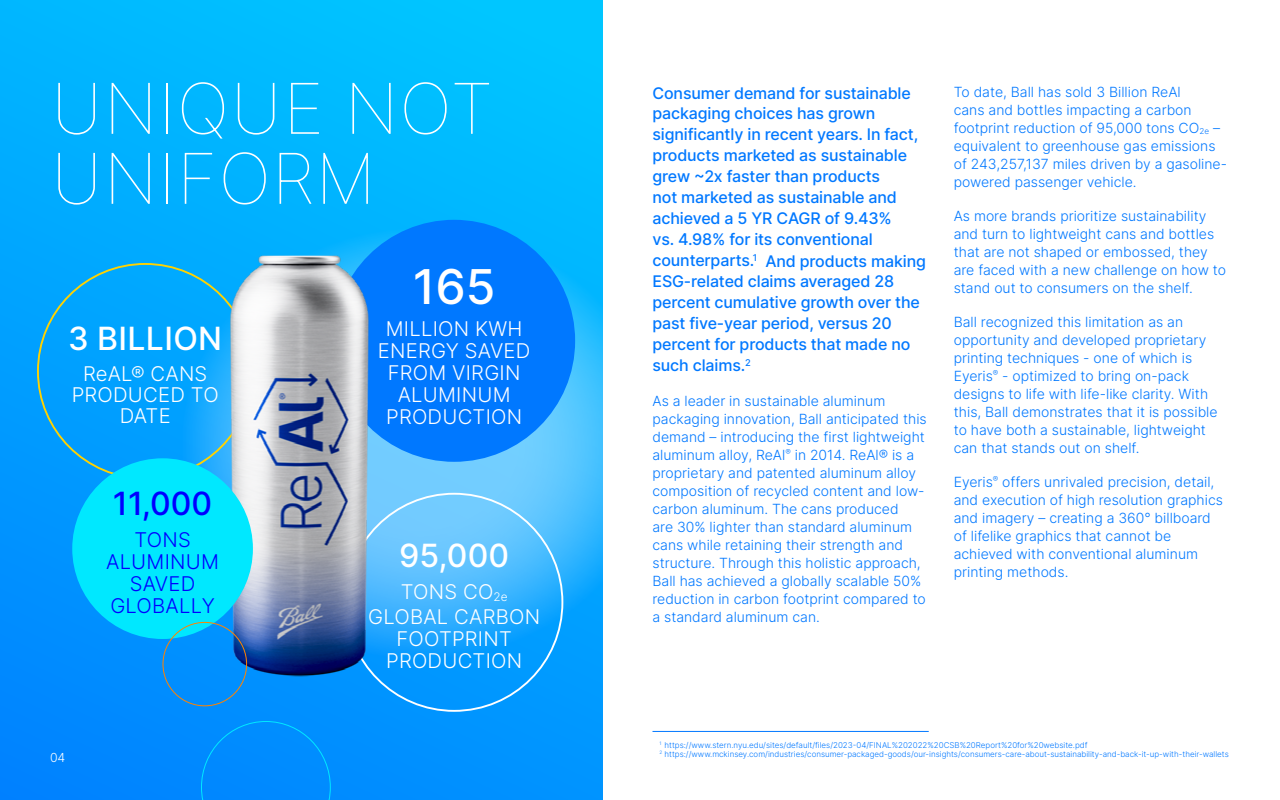
<style>
.page{position:relative;width:1280px;height:800px;background:#fff}
.page>*{position:absolute;margin:0;border:0;box-sizing:border-box;transform-origin:0 0}
.t1{font:100 70px/70px "Inter";letter-spacing:.01em;color:#fff}
.t2{font:500 48px "Inter";color:#fff}
.t3{font:500 32px "Inter";letter-spacing:.01em;color:#fff}
.t4{font:500 32px "Inter";color:#00f}
.t5{font:300 20.3px/22px "Inter";letter-spacing:.01em;color:#fff;text-align:center}
.t6{font:300 20.3px/22px "Inter";letter-spacing:.01em;color:#00f;text-align:center}
.t7{font:500 16px/21px "Inter";letter-spacing:-.01em;color:#0078ff}
.t8{font:300 14px/18px "Inter";color:#0078ff}
.t9{font:300 12.4px "Inter";color:#fff}
.t10{font:300 8px/9px "Inter";color:#0078ff}
</style>
<div class="page">
<div style="left:0;top:0;width:602px;height:800px;background:linear-gradient(to bottom,#01bffe,#0286fe)"></div>
<svg style="left:182px;top:228px;width:478px;height:431px"></svg>
<div style="left:333px;top:220px;width:242px;height:242px;background:#0078ff;border-radius:50%"></div>
<div style="left:201px;top:721px;width:130px;height:79px;background:#008bff"></div>
<hr style="left:652px;top:731px;width:277px;height:1px;background:#0078ff">
<img style="left:223px;top:243px;width:159px;height:449px">
<div style="left:72px;top:458px;width:181px;height:181px;background:#00e8ff;border-radius:50%"></div>
<h1 class="t1" style="left:50px;top:72px;width:444px">UNIQUE NOT<br>UNIFORM</h1>
<h3 class="t3" style="left:68px;top:315px;width:156px">3 BILLION</h3>
<h3 class="t5" style="left:72px;top:363px;width:149px;line-height:21px">ReAL® CANS<br>PRODUCED TO<br>DATE</h3>
<h3 class="t4" style="left:113px;top:480px;width:101px">11,000</h3>
<h3 class="t6" style="left:106px;top:528px;width:114px">TONS<br>ALUMINUM<br>SAVED<br>GLOBALLY</h3>
<p class="t9" style="left:50px;top:749px;width:17px">04</p>
<h2 class="t2" style="left:413px;top:252px;width:84px">165</h2>
<h3 class="t5" style="left:378px;top:317px;width:154px">MILLION KWH<br>ENERGY SAVED<br>FROM VIRGIN<br>ALUMINUM<br>PRODUCTION</h3>
<h3 class="t3" style="left:399px;top:532px;width:111px">95,000</h3>
<h3 class="t5" style="left:368px;top:579px;width:173px;line-height:25px">TONS CO<sub>2e<br></sub>GLOBAL CARBON</h3>
<h3 class="t5" style="left:386px;top:627px;width:138px">FOOTPRINT<br>PRODUCTION</h3>
<p class="t7" style="left:652px;top:82px;width:275px">Consumer demand for sustainable packaging choices has grown significantly in recent years. In fact, products marketed as sustainable grew ~2x faster than products<br>not marketed as sustainable and achieved a 5 YR CAGR of 9.43%<br>vs. 4.98% for its conventional counterparts.<sup>1</sup> And products making<br>ESG-related claims averaged 28 percent cumulative growth over the past five-year period, versus 20 percent for products that made no such claims.<sup>2</sup></p>
<p class="t8" style="left:652px;top:391px;width:276px">As a leader in sustainable aluminum packaging innovation, Ball anticipated this demand – introducing the first lightweight aluminum alloy, ReAl<sup>®</sup> in 2014. ReAl® is a proprietary and patented aluminum alloy composition of recycled content and low&shy;carbon aluminum. The cans produced<br>are 30% lighter than standard aluminum cans while retaining their strength and structure. Through this holistic approach, Ball has achieved a globally scalable 50% reduction in carbon footprint compared to a standard aluminum can.</p>
<p class="t8" style="left:954px;top:82px;width:275px">To date, Ball has sold 3 Billion ReAl<br>cans and bottles impacting a carbon footprint reduction of 95,000 tons CO<sub>2e</sub> – equivalent to greenhouse gas emissions of 243,257,137 miles driven by a gasoline&shy;powered passenger vehicle.</p>
<p class="t8" style="left:954px;top:206px;width:274px">As more brands prioritize sustainability and turn to lightweight cans and bottles that are not shaped or embossed, they are faced with a new challenge on how to stand out to consumers on the shelf.</p>
<p class="t8" style="left:954px;top:312px;width:265px">Ball recognized this limitation as an opportunity and developed proprietary printing techniques - one of which is Eyeris<sup>®</sup> - optimized to bring on-pack designs to life with life-like clarity. With this, Ball demonstrates that it is possible to have both a sustainable, lightweight can that stands out on shelf.</p>
<p class="t8" style="left:954px;top:472px;width:271px">Eyeris<sup>®</sup> offers unrivaled precision, detail, and execution of high resolution graphics and imagery – creating a 360° billboard of lifelike graphics that cannot be achieved with conventional aluminum</p>
<p class="t8" style="left:954px;top:562px;width:116px">printing methods.</p>
<p class="t10" style="left:660px;top:740px;width:571px"><sup>1</sup> https://www.stern.nyu.edu/sites/default/files/2023-04/FINAL%202022%20CSB%20Report%20for%20website.pdf<br><sup>2</sup> https://www.mckinsey.com/industries/consumer-packaged-goods/our-insights/consumers-care-about-sustainability-and-back-it-up-with-their-wallets</p>
</div>
